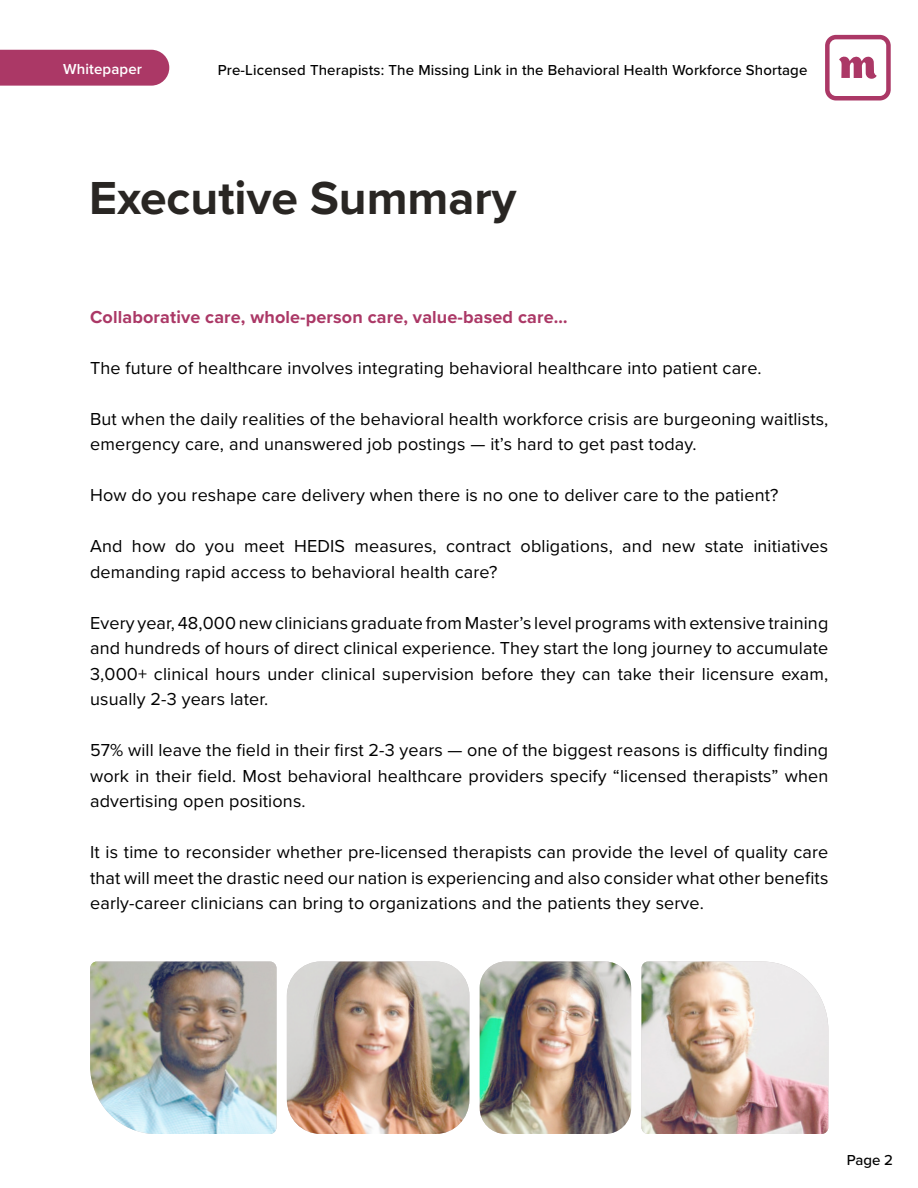
<style>
.page{position:relative;width:918px;height:1188px;background:#fff}
.page>*{position:absolute;margin:0;border:0;box-sizing:border-box;transform-origin:0 0}
.t1{font:700 48px "Proxima Nova";color:#292623}
.t2{font:18px/25.5px "Proxima Nova";letter-spacing:.01em;color:#000;text-align:justify}
.t3{font:700 18px "Proxima Nova";letter-spacing:.01em;color:#ab3866}
.t4{font:500 15px "Proxima Nova";letter-spacing:.01em;color:#000}
.t5{font:600 15px "Proxima Nova";letter-spacing:.01em;color:#fff}
</style>
<div class="page">
<svg style="left:825px;top:35px;width:66px;height:66px"></svg>
<div style="left:0;top:50px;width:169px;height:36px;background:#ab3866"></div>
<img style="left:90px;top:962px;width:187px;height:172px">
<img style="left:641px;top:962px;width:187px;height:172px">
<img style="left:287px;top:962px;width:182px;height:172px">
<img style="left:480px;top:962px;width:151px;height:172px">
<p class="t5" style="left:63px;top:57px;width:80px">Whitepaper</p>
<p class="t4" style="left:218px;top:58px;width:591px">Pre-Licensed Therapists: The Missing Link in the Behavioral Health Workforce Shortage</p>
<h1 class="t1" style="left:89px;top:162px;width:429px">Executive Summary</h1>
<p class="t3" style="left:90px;top:303px;width:479px">Collaborative care, whole-person care, value-based care…</p>
<p class="t2" style="left:90px;top:354px;width:673px">The future of healthcare involves integrating behavioral healthcare into patient care.</p>
<p class="t2" style="left:90px;top:405px;width:740px">But when the daily realities of the behavioral health workforce crisis are burgeoning waitlists, emergency care, and unanswered job postings — it’s hard to get past today.</p>
<p class="t2" style="left:90px;top:481px;width:690px">How do you reshape care delivery when there is no one to deliver care to the patient?</p>
<p class="t2" style="left:90px;top:532px;width:740px">And how do you meet HEDIS measures, contract obligations, and new state initiatives demanding rapid access to behavioral health care?</p>
<p class="t2" style="left:90px;top:609px;width:740px">Every year, 48,000 new clinicians graduate from Master’s level programs with extensive training and hundreds of hours of direct clinical experience. They start the long journey to accumulate 3,000+ clinical hours under clinical supervision before they can take their licensure exam, usually 2-3 years later.</p>
<p class="t2" style="left:90px;top:737px;width:740px">57% will leave the field in their first 2-3 years — one of the biggest reasons is difficulty finding work in their field. Most behavioral healthcare providers specify “licensed therapists” when advertising open positions.</p>
<p class="t2" style="left:90px;top:839px;width:740px">It is time to reconsider whether pre-licensed therapists can provide the level of quality care that will meet the drastic need our nation is experiencing and also consider what other benefits early-career clinicians can bring to organizations and the patients they serve.</p>
<p class="t4" style="left:847px;top:1149px;width:48px">Page 2</p>
</div>
